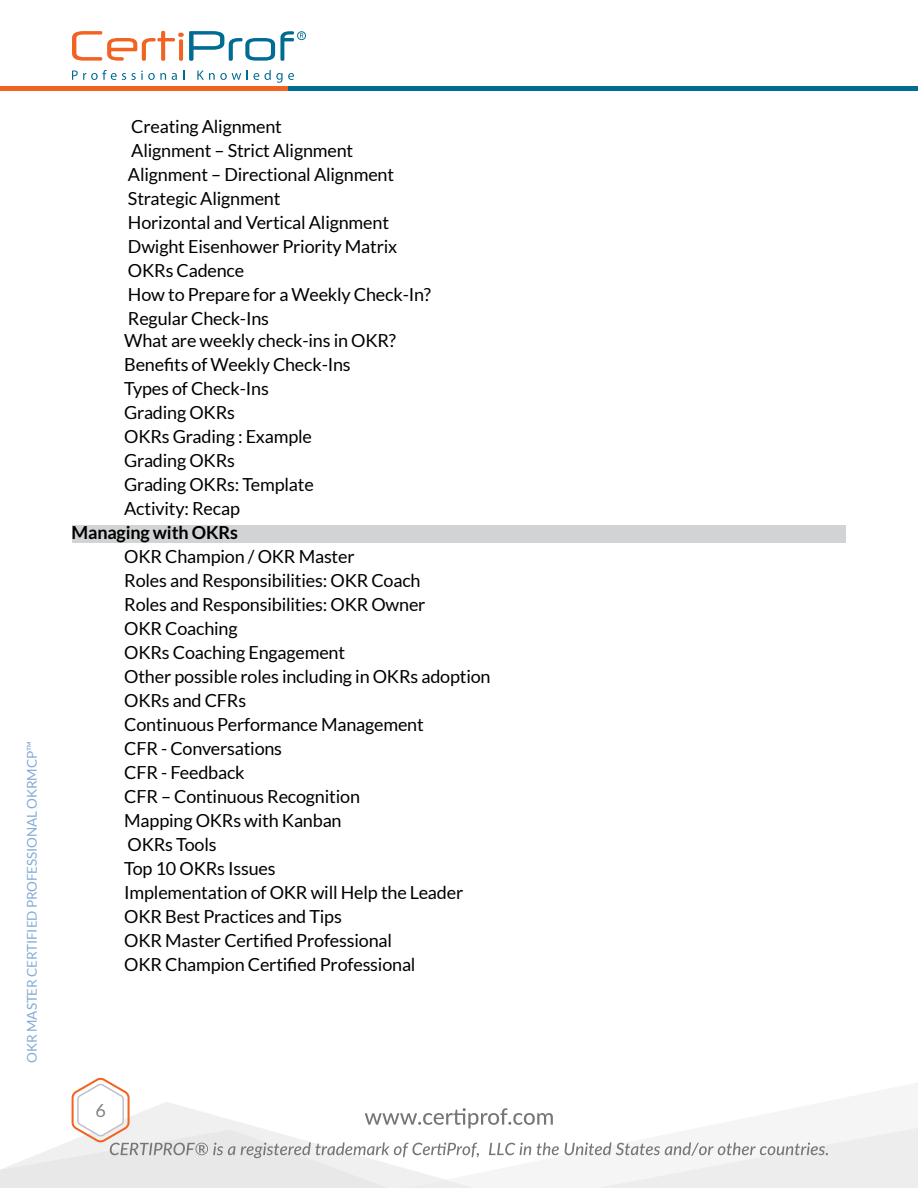
<style>
.page{position:relative;width:918px;height:1188px;background:#fff}
.page>*{position:absolute;margin:0;border:0;box-sizing:border-box;transform-origin:0 0}
.t1{font:18px/24px "Lato";letter-spacing:-.01em;color:#000}
.t2{font:700 18px "Lato";letter-spacing:-.01em;color:#000}
.t3{font:18px "Lato";color:#808285}
.t4{font:13.5px "Lato";letter-spacing:-.01em;color:#83abd6}
</style>
<div class="page">
<svg style="left:0;top:1077px;width:559px;height:111px"></svg>
<svg style="left:565px;top:1128px;width:353px;height:60px"></svg>
<div style="left:287px;top:86px;width:631px;height:5px;background:#006c93"></div>
<div style="left:0;top:86px;width:287px;height:5px;background:#f26322"></div>
<svg style="left:72px;top:70px;width:94px;height:10px"></svg>
<svg style="left:172px;top:73px;width:5px;height:7px"></svg>
<svg style="left:197px;top:71px;width:44px;height:9px"></svg>
<svg style="left:247px;top:70px;width:47px;height:13px"></svg>
<svg style="left:72px;top:31px;width:234px;height:30px"></svg>
<div style="left:72px;top:525px;width:774px;height:18px;background:#d1d3d4"></div>
<p class="t4" style="left:25px;top:1063px;width:323px;rotate:-90deg">OKR MASTER CERTIFIED PROFESSIONAL OKRMCP™</p>
<p class="t1" style="left:128px;top:114px;width:305px">Creating Alignment<br>Alignment – Strict Alignment<br>Alignment – Directional Alignment<br>Strategic Alignment<br>Horizontal and Vertical Alignment<br>Dwight Eisenhower Priority Matrix<br>OKRs Cadence<br>How to Prepare for a Weekly Check-In?<br>Regular Check-Ins</p>
<p class="t1" style="left:124px;top:329px;width:273px">What are weekly check-ins in OKR?<br>Benefits of Weekly Check-Ins<br>Types of Check-Ins<br>Grading OKRs<br>OKRs Grading : Example<br>Grading OKRs<br>Grading OKRs: Template<br>Activity: Recap</p>
<p class="t2" style="left:72px;top:522px;width:168px">Managing with OKRs</p>
<p class="t1" style="left:124px;top:545px;width:368px">OKR Champion / OKR Master<br>Roles and Responsibilities: OKR Coach<br>Roles and Responsibilities: OKR Owner<br>OKR Coaching<br>OKRs Coaching Engagement<br>Other possible roles including in OKRs adoption<br>OKRs and CFRs<br>Continuous Performance Management<br>CFR - Conversations<br>CFR - Feedback<br>CFR – Continuous Recognition<br>Mapping OKRs with Kanban<br>OKRs Tools<br>Top 10 OKRs Issues<br>Implementation of OKR will Help the Leader<br>OKR Best Practices and Tips<br>OKR Master Certified Professional<br>OKR Champion Certified Professional</p>
<p class="t3" style="left:96px;top:1101px;width:12px">6</p>
</div>
